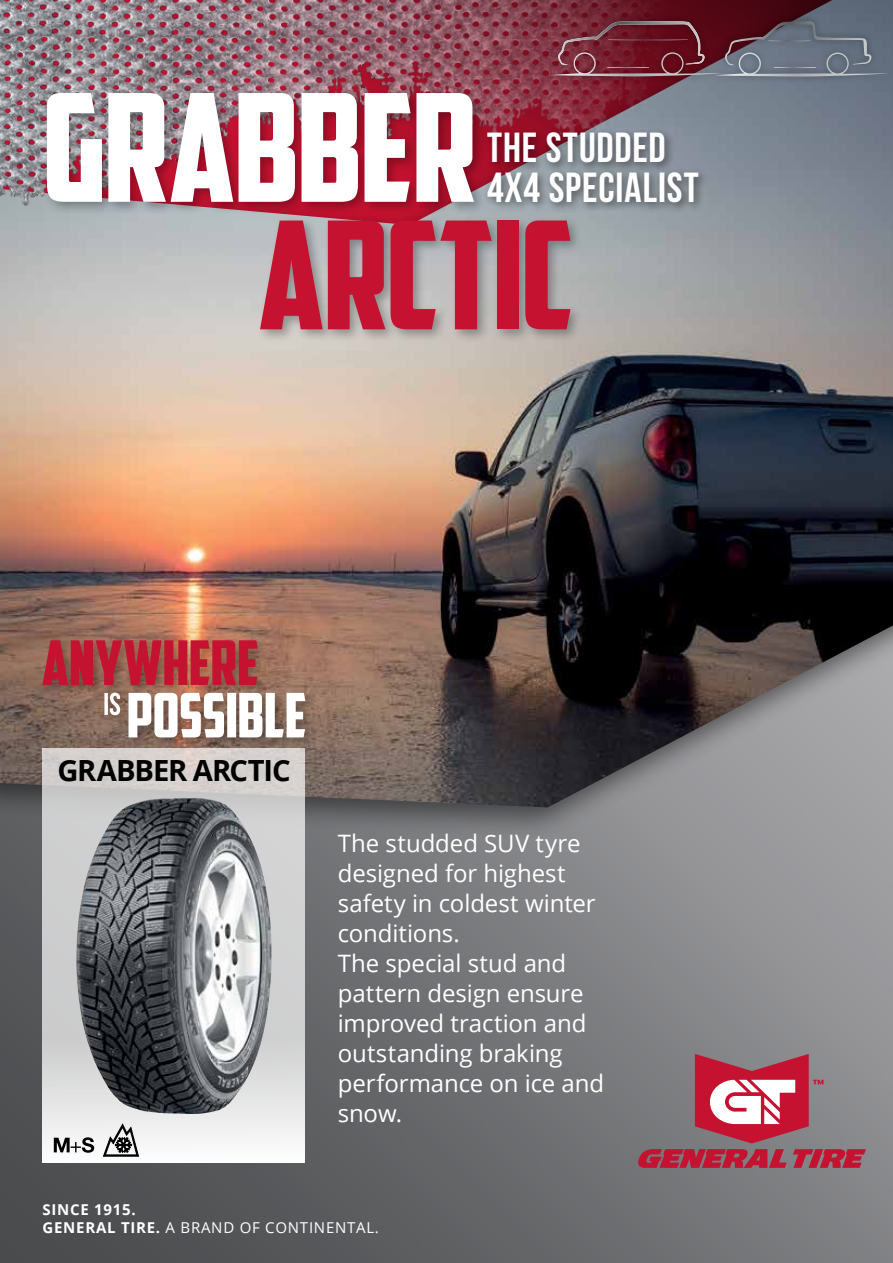
<style>
.page{position:relative;width:893px;height:1263px;background:#fff}
.page>*{position:absolute;margin:0;border:0;box-sizing:border-box;transform-origin:0 0}
.t1{font:150px "American Captain";letter-spacing:-.015em;color:#fff}
.t2{font:150px "American Captain";letter-spacing:-.005em;color:#c41230}
.t3{font:42px/39.8px "Bebas Neue";letter-spacing:.02em;color:#fff}
.t4{font:700 29.1px "Open Sans";letter-spacing:-.04em;color:#000}
.t5{font:24px/30px "Open Sans";letter-spacing:-.005em;color:#fff}
.t6{font:700 15px/18px "Open Sans";letter-spacing:.05em;color:#fff}
.s1{font-weight:400}
</style>
<div class="page">
<svg style="left:0;top:841px;width:893px;height:422px;background:#737477"></svg>
<div style="left:0;top:0;width:893px;height:841px;background:#000;opacity:.5"></div>
<img style="left:0;top:0;width:893px;height:807px">
<img style="left:0;top:0;width:667px;height:206px">
<div style="left:545px;top:14px;width:184px;height:70px;background:#000;opacity:.4"></div>
<div style="left:710px;top:14px;width:183px;height:70px;background:#000;opacity:.4"></div>
<svg style="left:550px;top:21px;width:339px;height:56px;background:#6e4a58"></svg>
<svg style="left:43px;top:750px;width:262px;height:413px;fill:#d4d2d1"></svg>
<svg style="left:54px;top:1137px;width:40px;height:16px"></svg>
<svg style="left:102px;top:1122px;width:38px;height:35px"></svg>
<img style="left:76px;top:798px;width:196px;height:316px">
<div style="left:39px;top:637px;width:278px;height:113px;background:#000;opacity:.3"></div>
<svg style="left:128px;top:693px;width:177px;height:44px"></svg>
<svg style="left:43px;top:640px;width:215px;height:45px;background:#b3303b"></svg>
<svg style="left:104px;top:693px;width:16px;height:22px"></svg>
<div style="left:42px;top:88px;width:541px;height:255px;background:#000;opacity:.3"></div>
<div style="left:483px;top:128px;width:226px;height:85px;background:#000;opacity:.5"></div>
<svg style="left:638px;top:1149px;width:149px;height:19px;background:#af2e45"></svg>
<svg style="left:793px;top:1149px;width:73px;height:19px"></svg>
<svg style="left:695px;top:1054px;width:128px;height:89px"></svg>
<h1 class="t1" style="left:43px;top:58px;width:436px">GRABBER</h1>
<h1 class="t2" style="left:259px;top:185px;width:316px">ARCTIC</h1>
<h2 class="t3" style="left:487px;top:127px;width:213px">THE STUDDED<br>4X4 SPECIALIST</h2>
<p class="t4" style="left:57px;top:750px;width:235px">GRABBER ARCTIC</p>
<p class="t5" style="left:338px;top:827px;width:268px">The studded SUV tyre designed for highest safety in coldest winter conditions.<br>The special stud and pattern design ensure improved traction and outstanding braking performance on ice and snow.</p>
<p class="t6" style="left:43px;top:1200px;width:338px">SINCE 1915.<br>GENERAL TIRE. <span class="s1">A BRAND OF CONTINENTAL.</span></p>
</div>
